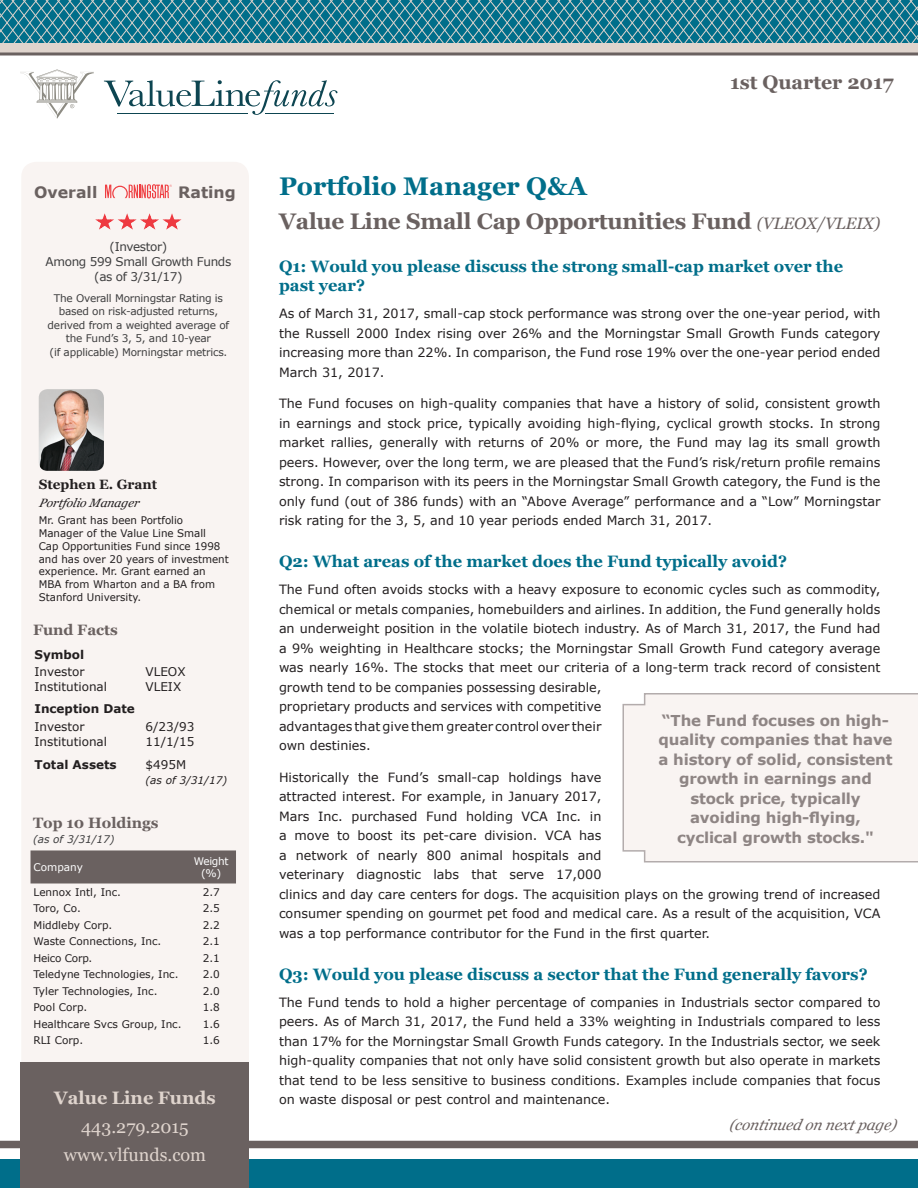
<style>
.page{position:relative;width:918px;height:1188px;background:#fff}
.page>*{position:absolute;margin:0;border:0;box-sizing:border-box;transform-origin:0 0}
.t1{font:700 25.5px "Georgia";color:#006e8a}
.t2{font:700 22.5px "Georgia";letter-spacing:-.01em;color:#6a6160}
.t3{font:700 19.5px "Georgia";color:#6a6160}
.t4{font:18px "Georgia";color:#dfd4cd}
.t5{font:700 18px "Georgia";color:#dfd4cd}
.t6{font:700 16.5px/19.5px "Georgia";color:#006e8a}
.t7{font:700 15.75px "Verdana";color:#6a6160}
.t8{font:700 15px/19.5px "Verdana";letter-spacing:-.01em;color:#8e8584;text-align:center}
.t9{font:700 15px "Georgia";color:#6a6160}
.t10{font:italic 15px "Georgia";color:#6a6160}
.t11{font:700 13.5px "Georgia";color:#231f20}
.t12{font:12.75px/19.5px "Verdana";color:#231f20;text-align:justify}
.t13{font:12px "Verdana";color:#231f20}
.t14{font:12px "Verdana";letter-spacing:-.03em;color:#3e3e3f}
.t15{font:700 12px "Verdana";color:#231f20}
.t16{font:italic 12px "Georgia";color:#231f20}
.t17{font:10.5px/12.8px "Verdana";color:#231f20}
.t18{font:10.5px/13.5px "Verdana";letter-spacing:-.02em;color:#3e3e3f;text-align:center}
.t19{font:10.5px/12.6px "Verdana";letter-spacing:-.01em;color:#fff;text-align:center}
.t20{font:italic 10.5px "Verdana";color:#231f20}
.t21{font:italic 10.5px "Verdana";color:#3e3e3f}
.t22{font:10.5px "Verdana";letter-spacing:-.02em;color:#231f20}
.s1{color:#040503}
.s2{font-weight:400;font-style:italic;font-size:16.5px}
</style>
<div class="page">
<div style="left:22px;top:162px;width:227px;height:900px;background:#f9f4f2"></div>
<svg style="left:105px;top:184px;width:67px;height:14px"></svg>
<div style="left:0;top:1160px;width:918px;height:28px;background:#006e8a"></div>
<div style="left:0;top:1141px;width:918px;height:7px;background:#6a6160"></div>
<svg style="left:20px;top:69px;width:74px;height:50px"></svg>
<svg style="left:104px;top:80px;width:233px;height:35px"></svg>
<hr style="left:117px;top:114px;width:131px;height:1px;background:#0d4551">
<hr style="left:266px;top:114px;width:68px;height:1px;background:#0d4551">
<svg style="left:0;top:0;width:918px;height:43px;background:#2e8397"></svg>
<div style="left:0;top:43px;width:918px;height:9px;background:#dfd4cd"></div>
<svg style="left:0;top:52px;width:918px;height:4px;background:#8b8281"></svg>
<div style="left:21px;top:1062px;width:228px;height:126px;background:#6a6160"></div>
<img style="left:39px;top:389px;width:65px;height:82px">
<svg style="left:92px;top:211px;width:92px;height:21px"></svg>
<div style="left:31px;top:850px;width:205px;height:34px;background:#6a6160"></div>
<div style="left:622px;top:693px;width:296px;height:170px;background:#f9f4f2"></div>
<p class="t7" style="left:34px;top:181px;width:65px">Overall</p>
<p class="t7" style="left:178px;top:181px;width:59px">Rating</p>
<p class="t14" style="left:110px;top:239px;width:59px">(Investor)</p>
<p class="t14" style="left:46px;top:254px;width:187px">Among 599 Small Growth Funds</p>
<p class="t14" style="left:94px;top:269px;width:90px">(as of 3/31/17)</p>
<p class="t18" style="left:48px;top:291px;width:183px">The Overall Morningstar Rating is based on risk-adjusted returns, derived from a weighted average of the Fund’s 3, 5, and 10-year</p>
<p class="t18" style="left:49px;top:345px;width:179px">(if applicable) Morningstar metrics.</p>
<p class="t11" style="left:39px;top:476px;width:120px">Stephen E. Grant</p>
<p class="t16" style="left:39px;top:495px;width:105px">Portfolio Manager</p>
<p class="t17" style="left:39px;top:514px;width:192px">Mr. Grant has been Portfolio<br>Manager of the Value Line Small<br>Cap Opportunities Fund since 1998 and has over 20 years of investment experience<span class="s1">.</span> Mr. Grant earned an<br>MBA from Wharton and a BA from<br>Stanford University.</p>
<p class="t9" style="left:33px;top:620px;width:86px">Fund Facts</p>
<p class="t15" style="left:34px;top:647px;width:51px">Symbol</p>
<p class="t13" style="left:34px;top:663px;width:52px">Investor</p>
<p class="t13" style="left:34px;top:678px;width:74px">Institutional</p>
<p class="t15" style="left:34px;top:701px;width:102px">Inception Date</p>
<p class="t13" style="left:34px;top:719px;width:52px">Investor</p>
<p class="t13" style="left:34px;top:734px;width:74px">Institutional</p>
<p class="t13" style="left:146px;top:663px;width:42px">VLEOX</p>
<p class="t13" style="left:146px;top:678px;width:37px">VLEIX</p>
<p class="t13" style="left:146px;top:719px;width:51px">6/23/93</p>
<p class="t13" style="left:146px;top:734px;width:51px">11/1/15</p>
<p class="t15" style="left:34px;top:756px;width:84px">Total Assets</p>
<p class="t13" style="left:146px;top:756px;width:42px">$495M</p>
<p class="t20" style="left:146px;top:773px;width:83px">(as of 3/31/17)</p>
<p class="t9" style="left:33px;top:813px;width:127px">Top 10 Holdings</p>
<p class="t21" style="left:33px;top:832px;width:83px">(as of 3/31/17)</p>
<p class="t19" style="left:34px;top:861px;width:51px">Company</p>
<p class="t19" style="left:194px;top:854px;width:36px">Weight (%)</p>
<p class="t17" style="left:34px;top:885px;width:89px">Lennox Intl, Inc.</p>
<p class="t17" style="left:203px;top:885px;width:19px">2.7</p>
<p class="t17" style="left:34px;top:902px;width:49px">Toro, Co.</p>
<p class="t17" style="left:203px;top:902px;width:19px">2.5</p>
<p class="t17" style="left:34px;top:918px;width:80px">Middleby Corp.</p>
<p class="t17" style="left:203px;top:918px;width:19px">2.2</p>
<p class="t17" style="left:34px;top:935px;width:129px">Waste Connections, Inc.</p>
<p class="t17" style="left:203px;top:935px;width:19px">2.1</p>
<p class="t22" style="left:34px;top:951px;width:60px">Heico Corp.</p>
<p class="t17" style="left:203px;top:951px;width:19px">2.1</p>
<p class="t17" style="left:34px;top:968px;width:147px">Teledyne Technologies, Inc.</p>
<p class="t17" style="left:203px;top:968px;width:19px">2.0</p>
<p class="t17" style="left:34px;top:984px;width:125px">Tyler Technologies, Inc.</p>
<p class="t17" style="left:203px;top:984px;width:19px">2.0</p>
<p class="t17" style="left:34px;top:1001px;width:55px">Pool Corp.</p>
<p class="t17" style="left:203px;top:1001px;width:19px">1.8</p>
<p class="t17" style="left:34px;top:1017px;width:150px">Healthcare Svcs Group, Inc.</p>
<p class="t17" style="left:203px;top:1017px;width:19px">1.6</p>
<p class="t17" style="left:34px;top:1034px;width:51px">RLI Corp.</p>
<p class="t17" style="left:203px;top:1034px;width:19px">1.6</p>
<p class="t5" style="left:54px;top:1086px;width:163px">Value Line Funds</p>
<p class="t4" style="left:81px;top:1115px;width:109px">443.279.2015</p>
<p class="t4" style="left:64px;top:1144px;width:144px">www.vlfunds.com</p>
<p class="t3" style="left:730px;top:70px;width:165px">1st Quarter 2017</p>
<p class="t1" style="left:279px;top:169px;width:309px">Portfolio Manager Q&amp;A</p>
<p class="t2" style="left:279px;top:207px;width:603px">Value Line Small Cap Opportunities Fund <span class="s2">(VLEOX/VLEIX)</span></p>
<p class="t6" style="left:279px;top:257px;width:566px">Q1: Would you please discuss the strong small-cap market over the past year?</p>
<p class="t12" style="left:279px;top:304px;width:603px">As of March 31, 2017, small-cap stock performance was strong over the one-year period, with the Russell 2000 Index rising over 26% and the Morningstar Small Growth Funds category increasing more than 22%. In comparison, the Fund rose 19% over the one-year period ended March 31, 2017.</p>
<p class="t12" style="left:279px;top:394px;width:603px">The Fund focuses on high-quality companies that have a history of solid, consistent growth in earnings and stock price, typically avoiding high-flying, cyclical growth stocks. In strong market rallies, generally with returns of 20% or more, the Fund may lag its small growth peers. However, over the long term, we are pleased that the Fund’s risk/return profile remains strong. In comparison with its peers in the Morningstar Small Growth category, the Fund is the only fund (out of 386 funds) with an “Above Average” performance and a “Low” Morningstar risk rating for the 3, 5, and 10 year periods ended March 31, 2017.</p>
<p class="t6" style="left:279px;top:552px;width:510px">Q2: What areas of the market does the Fund typically avoid?</p>
<p class="t12" style="left:279px;top:580px;width:603px;text-align:left">The Fund often avoids stocks with a heavy exposure to economic cycles such as commodity, chemical or metals companies, homebuilders and airlines. In addition, the Fund generally holds an underweight position in the volatile biotech industry. As of March 31, 2017, the Fund had a 9% weighting in Healthcare stocks; the Morningstar Small Growth Fund category average was nearly 16%. The stocks that meet our criteria of a long-term track record of consistent growth tend to be companies possessing desirable,<br>proprietary products and services with competitive<br>advantages that give them greater control over their<br>own destinies.</p>
<p class="t12" style="left:279px;top:767px;width:603px;text-align:left">Historically the Fund’s small-cap holdings have<br>attracted interest. For example, in January 2017,<br>Mars Inc. purchased Fund holding VCA Inc. in<br>a move to boost its pet-care division. VCA has<br>a network of nearly 800 animal hospitals and<br>veterinary diagnostic labs that serve 17,000<br>clinics and day care centers for dogs. The acquisition plays on the growing trend of increased consumer spending on gourmet pet food and medical care. As a result of the acquisition, VCA was a top performance contributor for the Fund in the first quarter.</p>
<p class="t6" style="left:279px;top:965px;width:590px">Q3: Would you please discuss a sector that the Fund generally favors?</p>
<p class="t12" style="left:279px;top:992px;width:603px">The Fund tends to hold a higher percentage of companies in Industrials sector compared to peers. As of March 31, 2017, the Fund held a 33% weighting in Industrials compared to less than 17% for the Morningstar Small Growth Funds category. In the Industrials sector, we seek high-quality companies that not only have solid consistent growth but also operate in markets that tend to be less sensitive to business conditions. Examples include companies that focus on waste disposal or pest control and maintenance.</p>
<p class="t10" style="left:729px;top:1115px;width:169px">(continued on nextpage)</p>
<p class="t8" style="left:658px;top:710px;width:236px">“The Fund focuses on high&shy;quality companies that have a history of solid, consistent growth in earnings and stock price, typically avoiding high-flying, cyclical growth stocks."</p>
</div>
